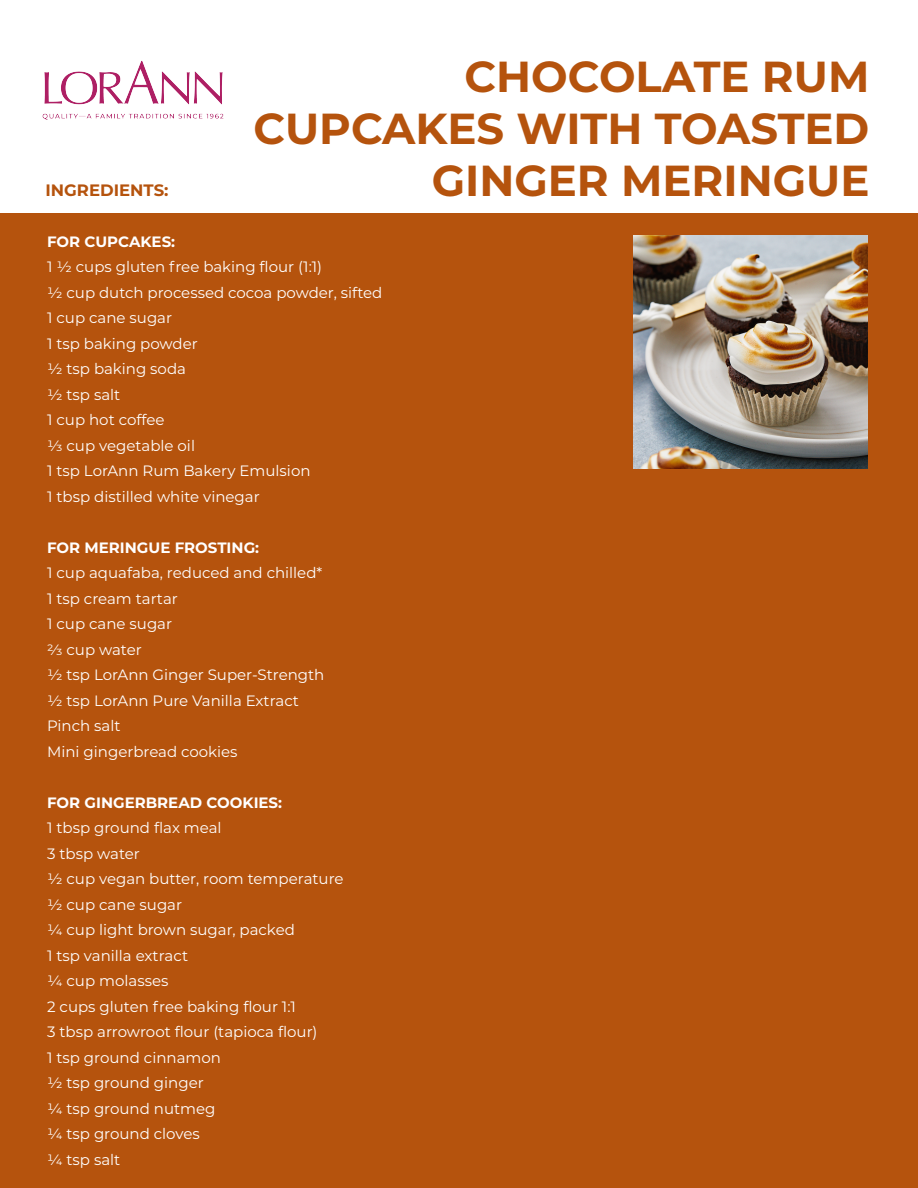
<style>
.page{position:relative;width:918px;height:1188px;background:#fff}
.page>*{position:absolute;margin:0;border:0;box-sizing:border-box;transform-origin:0 0}
.t1{font:700 43.35px/52.1px "Montserrat";color:#b5530d;text-align:right}
.t2{font:700 16.5px "Montserrat";color:#b5530d}
.t3{font:15px/25.5px "Montserrat";color:#fff}
.t4{font:700 15px "Montserrat";color:#fff}
</style>
<div class="page">
<div style="left:0;top:213px;width:918px;height:975px;background:#b5530d"></div>
<img style="left:42px;top:60px;width:182px;height:60px">
<img style="left:634px;top:235px;width:233px;height:234px">
<p class="t2" style="left:46px;top:178px;width:124px">INGREDIENTS:</p>
<h1 class="t1" style="left:254px;top:49px;width:617px">CHOCOLATE RUM<br>CUPCAKES WITH TOASTED<br>GINGER MERINGUE</h1>
<p class="t4" style="left:47px;top:231px;width:129px">FOR CUPCAKES:</p>
<p class="t3" style="left:47px;top:254px;width:337px">1 ½ cups gluten free baking flour (1:1)<br>½ cup dutch processed cocoa powder, sifted<br>1 cup cane sugar<br>1 tsp baking powder<br>½ tsp baking soda<br>½ tsp salt<br>1 cup hot coffee<br>⅓ cup vegetable oil<br>1 tsp LorAnn Rum Bakery Emulsion<br>1 tbsp distilled white vinegar</p>
<p class="t4" style="left:47px;top:537px;width:214px">FOR MERINGUE FROSTING:</p>
<p class="t3" style="left:47px;top:560px;width:279px">1 cup aquafaba, reduced and chilled*<br>1 tsp cream tartar<br>1 cup cane sugar<br>⅔ cup water<br>½ tsp LorAnn Ginger Super-Strength ½ tsp LorAnn Pure Vanilla Extract<br>Pinch salt<br>Mini gingerbread cookies</p>
<p class="t4" style="left:47px;top:792px;width:236px">FOR GINGERBREAD COOKIES:</p>
<p class="t3" style="left:47px;top:815px;width:298px">1 tbsp ground flax meal<br>3 tbsp water<br>½ cup vegan butter, room temperature ½ cup cane sugar<br>¼ cup light brown sugar, packed<br>1 tsp vanilla extract<br>¼ cup molasses<br>2 cups gluten free baking flour 1:1<br>3 tbsp arrowroot flour (tapioca flour)<br>1 tsp ground cinnamon<br>½ tsp ground ginger<br>¼ tsp ground nutmeg<br>¼ tsp ground cloves<br>¼ tsp salt</p>
</div>
